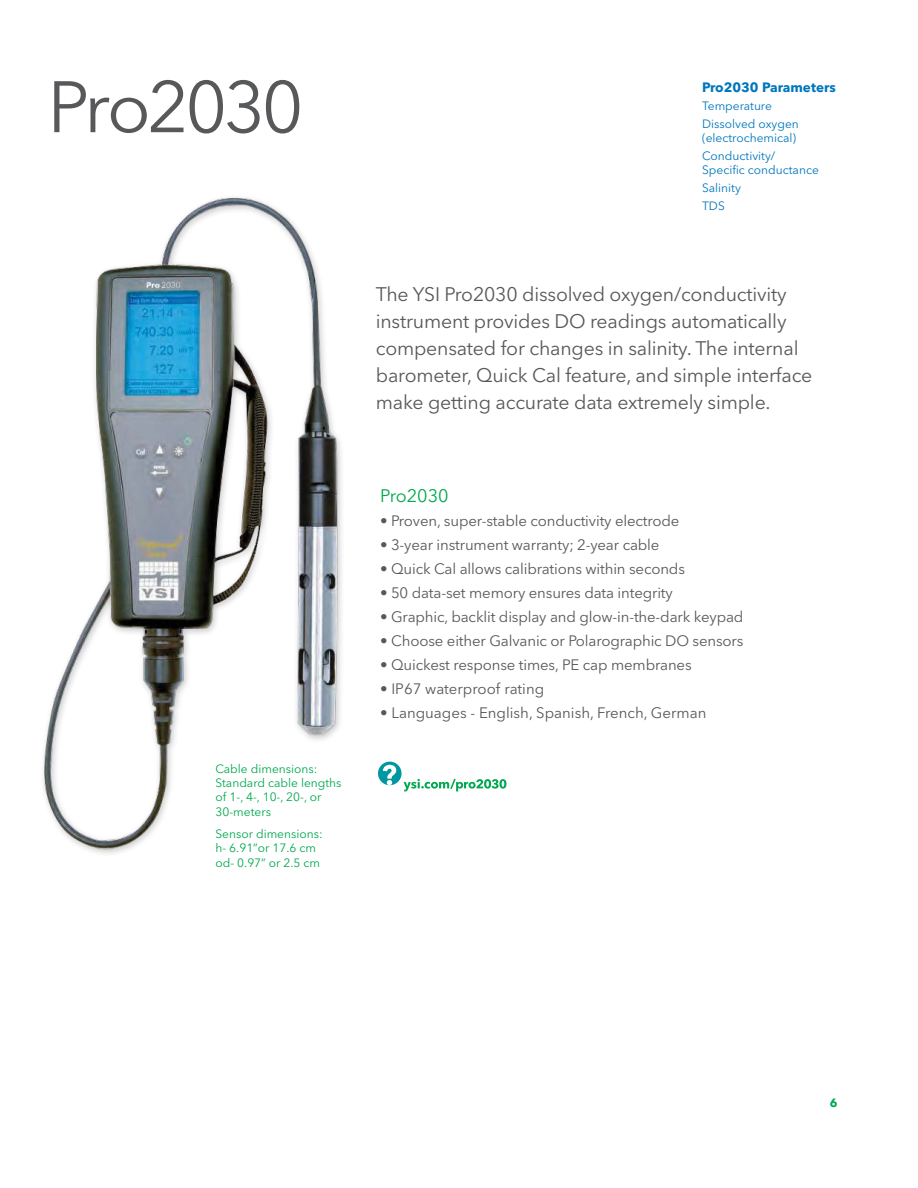
<style>
.page{position:relative;width:918px;height:1188px;background:#fff}
.page>*{position:absolute;margin:0;border:0;box-sizing:border-box;transform-origin:0 0}
.t1{font:72px "Avenir Next LT Pro";letter-spacing:-.05em;color:#57585a}
.t2{font:19.5px/27px "Avenir Next LT Pro";letter-spacing:-.01em;color:#57585a}
.t3{font:18px "Avenir Next LT Pro";color:#00a94e}
.t4{font:15px "Avenir Next LT Pro";letter-spacing:-.01em;color:#57585a}
.t5{font:700 13.5px "Avenir Next LT Pro";color:#0076bd}
.t6{font:12px/14.4px "Avenir Next LT Pro";color:#00a94e}
.t7{font:12px/18px "Avenir Next LT Pro";color:#0076bd}
.t8{font:700 12px "Avenir Next LT Pro";color:#00a94e}
</style>
<div class="page">
<svg style="left:404px;top:779px;width:102px;height:12px"></svg>
<svg style="left:378px;top:762px;width:24px;height:23px"></svg>
<svg style="left:383px;top:765px;width:13px;height:20px"></svg>
<img style="left:43px;top:197px;width:299px;height:657px">
<h1 class="t1" style="left:48px;top:75px;width:257px">Pro2030</h1>
<p class="t5" style="left:702px;top:81px;width:135px">Pro2030 Parameters</p>
<p class="t7" style="left:702px;top:98px;width:98px">Temperature<br>Dissolved oxygen</p>
<p class="t7" style="left:702px;top:130px;width:96px">(electrochemical)<br>Conductivity/</p>
<p class="t7" style="left:702px;top:162px;width:118px">Specific conductance<br>Salinity<br>TDS</p>
<p class="t2" style="left:376px;top:282px;width:438px">The YSI Pro2030 dissolved oxygen/conductivity instrument provides DO readings automatically compensated for changes in salinity. The internal barometer, Quick Cal feature, and simple interface make getting accurate data extremely simple.</p>
<p class="t6" style="left:215px;top:762px;width:128px">Cable dimensions:<br>Standard cable lengths of 1-, 4-, 10-, 20-, or<br>30-meters</p>
<p class="t6" style="left:215px;top:827px;width:109px">Sensor dimensions: h- 6.91”or 17.6 cm od- 0.97” or 2.5 cm</p>
<p class="t3" style="left:380px;top:488px;width:70px">Pro2030</p>
<p class="t4" style="left:380px;top:514px;width:301px">• Proven, super-stable conductivity electrode</p>
<p class="t4" style="left:380px;top:538px;width:281px">• 3-year instrument warranty; 2-year cable</p>
<p class="t4" style="left:380px;top:562px;width:306px">• Quick Cal allows calibrations within seconds</p>
<p class="t4" style="left:380px;top:586px;width:294px">• 50 data-set memory ensures data integrity</p>
<p class="t4" style="left:380px;top:610px;width:365px">• Graphic, backlit display and glow-in-the-dark keypad</p>
<p class="t4" style="left:380px;top:634px;width:365px">• Choose either Galvanic or Polarographic DO sensors</p>
<p class="t4" style="left:380px;top:658px;width:313px">• Quickest response times, PE cap membranes</p>
<p class="t4" style="left:380px;top:682px;width:166px">• IP67 waterproof rating</p>
<p class="t4" style="left:380px;top:706px;width:328px">• Languages - English, Spanish, French, German</p>
<p class="t8" style="left:830px;top:1098px;width:9px">6</p>
</div>
